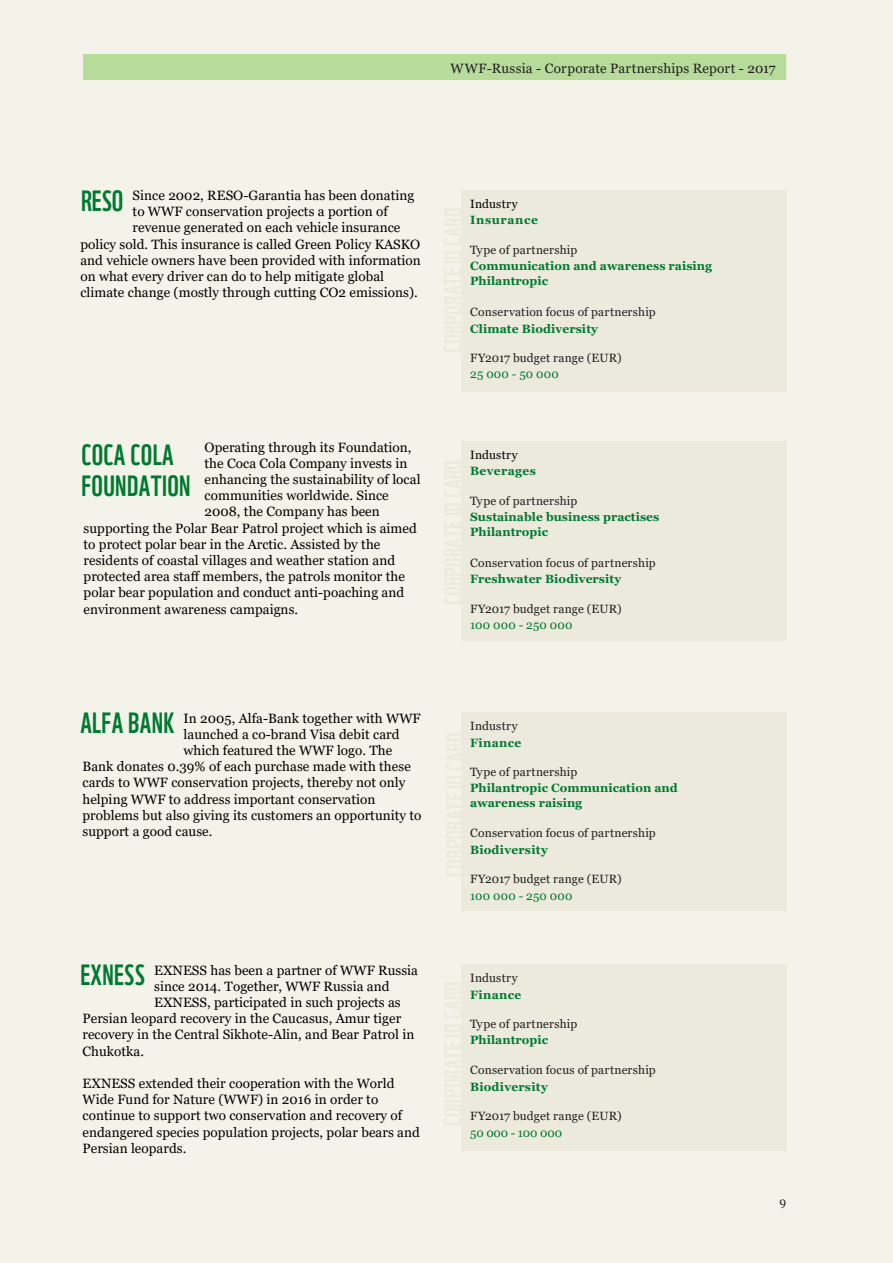
<style>
.page{position:relative;width:893px;height:1263px;background:#f4f3ea}
.page>*{position:absolute;margin:0;border:0;box-sizing:border-box;transform-origin:0 0}
.t1{font:28.5px/31.5px "WWF";letter-spacing:.015em;color:#007931}
.t2{font:13.5px/16.2px "Georgia";letter-spacing:.005em;color:#000}
.t3{font:13.5px "Georgia";letter-spacing:.02em;color:#231f20}
.t4{font:12px "Georgia";letter-spacing:.01em;color:#231f20}
.t5{font:700 12px/14.4px "Georgia";letter-spacing:.005em;color:#007931}
.t6{font:12px "Georgia";letter-spacing:.015em;color:#007931}
.t7{font:700 12px "Georgia";letter-spacing:.03em;color:#007931}
.t8{font:12px "Georgia";letter-spacing:.02em;color:#000}
.t9{font:12px "Georgia";letter-spacing:-.01em;color:#007931}
.t10{font:700 12px "Georgia";letter-spacing:.05em;color:#007931}
</style>
<div class="page">
<div style="left:84px;top:54px;width:703px;height:26px;background:#b7db9b"></div>
<div style="left:462px;top:190px;width:325px;height:202px;background:#eceadc"></div>
<div style="left:462px;top:712px;width:325px;height:199px;background:#eceadc"></div>
<div style="left:83px;top:54px;width:703px;height:25px;background:#b7db9b"></div>
<div style="left:462px;top:441px;width:325px;height:200px;background:#eceadc"></div>
<div style="left:462px;top:964px;width:325px;height:187px;background:#eceadc"></div>
<p class="t4" style="left:456px;top:60px;width:38px">WWF-</p>
<p class="t4" style="left:558px;top:60px;width:221px">– Corporate Partnerships Report – 2016</p>
<p class="t3" style="left:451px;top:60px;width:327px">WWF-Russia - Corporate Partnerships Report - 2017</p>
<p class="t2" style="left:133px;top:187px;width:283px">Since 2002, RESO-Garantia has been donating</p>
<p class="t2" style="left:133px;top:204px;width:257px">to WWF conservation projects a portion of</p>
<p class="t2" style="left:133px;top:220px;width:269px">revenue generated on each vehicle insurance</p>
<p class="t2" style="left:80px;top:236px;width:341px">policy sold. This insurance is called Green Policy KASKO</p>
<p class="t2" style="left:80px;top:252px;width:342px">and vehicle owners have been provided with information</p>
<p class="t2" style="left:80px;top:268px;width:305px">on what every driver can do to help mitigate global</p>
<p class="t2" style="left:80px;top:285px;width:339px">climate change (mostly through cutting CO2 emissions).</p>
<h1 class="t1" style="left:81px;top:182px;width:44px">RESO</h1>
<p class="t8" style="left:470px;top:197px;width:49px">Industry</p>
<p class="t10" style="left:470px;top:213px;width:69px">Insurance</p>
<p class="t4" style="left:470px;top:242px;width:109px">Type of partnership</p>
<p class="t5" style="left:470px;top:259px;width:243px">Communication and awareness raising<br>Philantropic</p>
<p class="t4" style="left:470px;top:305px;width:187px">Conservation focus of partnership</p>
<p class="t5" style="left:470px;top:321px;width:129px">Climate Biodiversity</p>
<p class="t4" style="left:470px;top:350px;width:153px">FY2017 budget range (EUR)</p>
<p class="t6" style="left:470px;top:367px;width:90px">25 000 - 50 000</p>
<p class="t2" style="left:205px;top:439px;width:208px">Operating through its Foundation,</p>
<p class="t2" style="left:205px;top:455px;width:204px">the Coca Cola Company invests in</p>
<p class="t2" style="left:205px;top:471px;width:217px">enhancing the sustainability of local</p>
<p class="t2" style="left:205px;top:488px;width:186px">communities worldwide. Since</p>
<p class="t2" style="left:205px;top:504px;width:177px">2008, the Company has been</p>
<p class="t2" style="left:84px;top:520px;width:335px">supporting the Polar Bear Patrol project which is aimed</p>
<p class="t2" style="left:84px;top:536px;width:298px">to protect polar bear in the Arctic. Assisted by the</p>
<p class="t2" style="left:84px;top:552px;width:313px">residents of coastal villages and weather station and</p>
<p class="t2" style="left:84px;top:569px;width:323px">protected area staff members, the patrols monitor the</p>
<p class="t2" style="left:84px;top:585px;width:322px">polar bear population and conduct anti-poaching and</p>
<p class="t2" style="left:84px;top:601px;width:216px">environment awareness campaigns.</p>
<h1 class="t1" style="left:81px;top:436px;width:111px">COCA COLA<br>FOUNDATION</h1>
<h1 class="t1" style="left:80px;top:704px;width:95px">ALFA BANK</h1>
<p class="t2" style="left:184px;top:710px;width:239px">In 2005, Alfa-Bank together with WWF</p>
<p class="t2" style="left:184px;top:726px;width:217px">launched a co-brand Visa debit card</p>
<p class="t2" style="left:184px;top:743px;width:210px">which featured the WWF logo. The</p>
<p class="t2" style="left:82px;top:759px;width:330px">Bank donates 0.39% of each purchase made with these</p>
<p class="t2" style="left:82px;top:775px;width:324px">cards to WWF conservation projects, thereby not only</p>
<p class="t2" style="left:82px;top:791px;width:294px">helping WWF to address important conservation</p>
<p class="t2" style="left:82px;top:807px;width:341px">problems but also giving its customers an opportunity to</p>
<p class="t2" style="left:82px;top:824px;width:131px">support a good cause.</p>
<h1 class="t1" style="left:80px;top:956px;width:66px">EXNESS</h1>
<p class="t2" style="left:154px;top:962px;width:265px">EXNESS has been a partner of WWF Russia</p>
<p class="t2" style="left:154px;top:978px;width:237px">since 2014. Together, WWF Russia and</p>
<p class="t2" style="left:154px;top:994px;width:248px">EXNESS, participated in such projects as</p>
<p class="t2" style="left:82px;top:1011px;width:320px">Persian leopard recovery in the Caucasus, Amur tiger</p>
<p class="t2" style="left:82px;top:1027px;width:334px">recovery in the Central Sikhote-Alin, and Bear Patrol in</p>
<p class="t2" style="left:82px;top:1043px;width:63px">Chukotka.</p>
<p class="t2" style="left:82px;top:1075px;width:339px">EXNESS extended their cooperation with the World Wide Fund for Nature (WWF) in 2016 in order to continue to support two conservation and recovery of endangered species population projects, polar bears and Persian leopards.</p>
<p class="t8" style="left:470px;top:447px;width:49px">Industry</p>
<p class="t7" style="left:470px;top:463px;width:67px">Beverages</p>
<p class="t4" style="left:470px;top:493px;width:109px">Type of partnership</p>
<p class="t5" style="left:470px;top:510px;width:191px">Sustainable business practises<br>Philantropic</p>
<p class="t4" style="left:470px;top:555px;width:187px">Conservation focus of partnership</p>
<p class="t5" style="left:470px;top:572px;width:152px">Freshwater Biodiversity</p>
<p class="t4" style="left:470px;top:601px;width:153px">FY2017 budget range (EUR)</p>
<p class="t6" style="left:470px;top:618px;width:104px">100 000 - 250 000</p>
<p class="t4" style="left:470px;top:719px;width:49px">Industry</p>
<p class="t7" style="left:470px;top:735px;width:53px">Finance</p>
<p class="t4" style="left:470px;top:764px;width:109px">Type of partnership</p>
<p class="t5" style="left:470px;top:781px;width:209px">Philantropic Communication and awareness raising</p>
<p class="t4" style="left:470px;top:826px;width:187px">Conservation focus of partnership</p>
<p class="t5" style="left:470px;top:842px;width:79px">Biodiversity</p>
<p class="t4" style="left:470px;top:872px;width:153px">FY2017 budget range (EUR)</p>
<p class="t6" style="left:470px;top:888px;width:104px">100 000 - 250 000</p>
<p class="t4" style="left:470px;top:971px;width:49px">Industry</p>
<p class="t7" style="left:470px;top:987px;width:53px">Finance</p>
<p class="t4" style="left:470px;top:1016px;width:109px">Type of partnership</p>
<p class="t5" style="left:470px;top:1033px;width:79px">Philantropic</p>
<p class="t4" style="left:470px;top:1063px;width:187px">Conservation focus of partnership</p>
<p class="t5" style="left:470px;top:1079px;width:79px">Biodiversity</p>
<p class="t4" style="left:470px;top:1109px;width:153px">FY2017 budget range (EUR)</p>
<p class="t9" style="left:470px;top:1125px;width:93px">50 000 - 100 000</p>
<p class="t4" style="left:779px;top:1195px;width:8px">9</p>
</div>
